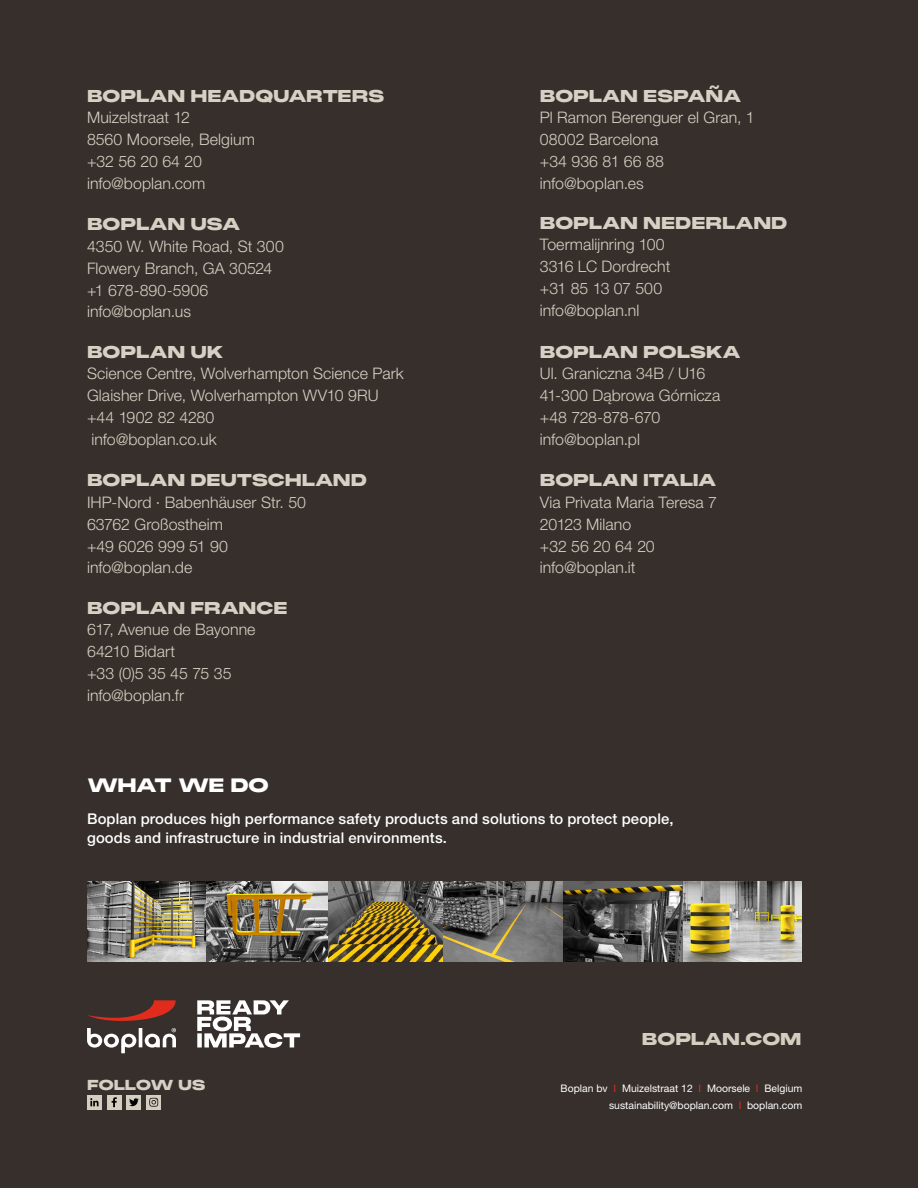
<style>
.page{position:relative;width:918px;height:1188px;background:#362f2b}
.page>*{position:absolute;margin:0;border:0;box-sizing:border-box;transform-origin:0 0}
.t1{font:900 18.9px "PP Monument Extended";letter-spacing:-.045em;color:#fff}
.t2{font:900 16.8px "PP Monument Extended";letter-spacing:-.03em;color:#d6d1c4}
.t3{font:900 16.65px "PP Monument Extended";letter-spacing:-.03em;color:#d3cebf}
.t4{font:300 15.9px/21.8px "Helvetica Neue LT Pro";letter-spacing:.005em;color:#d6d1c4}
.t5{font:500 14.85px/19.4px "Helvetica Neue LT Pro";letter-spacing:.01em;color:#fff}
.t6{font:900 14.1px "PP Monument Extended";letter-spacing:-.035em;color:#d6d1c5}
.t7{font:10.35px/16.4px "Helvetica Neue LT Pro";color:#fff;text-align:right}
.s1{color:#e12c1d}
</style>
<div class="page">
<svg style="left:88px;top:1000px;width:88px;height:21px"></svg>
<svg style="left:87px;top:1028px;width:89px;height:25px"></svg>
<svg style="left:197px;top:1000px;width:103px;height:48px"></svg>
<div style="left:107px;top:1095px;width:15px;height:15px;background:#d3cebf"></div>
<svg style="left:112px;top:1097px;width:5px;height:10px"></svg>
<div style="left:127px;top:1095px;width:14px;height:15px;background:#d3cebf"></div>
<svg style="left:129px;top:1098px;width:10px;height:8px"></svg>
<div style="left:146px;top:1095px;width:15px;height:15px;background:#d3cebf"></div>
<svg style="left:149px;top:1098px;width:9px;height:9px"></svg>
<div style="left:87px;top:1095px;width:15px;height:15px;background:#d3cebf"></div>
<svg style="left:90px;top:1098px;width:9px;height:8px"></svg>
<img style="left:88px;top:881px;width:118px;height:81px">
<svg style="left:327px;top:881px;width:117px;height:81px"></svg>
<svg style="left:444px;top:881px;width:119px;height:81px;background:#6e6c67"></svg>
<svg style="left:563px;top:881px;width:121px;height:81px"></svg>
<svg style="left:684px;top:881px;width:117px;height:81px;background:#a9a380"></svg>
<svg style="left:206px;top:881px;width:121px;height:81px;background:#7b7361"></svg>
<p class="t2" style="left:87px;top:84px;width:299px">BOPLAN HEADQUARTERS</p>
<p class="t4" style="left:87px;top:106px;width:169px">Muizelstraat 12<br>8560 Moorsele, Belgium +32 56 20 64 20 info@boplan.com</p>
<p class="t2" style="left:87px;top:213px;width:155px">BOPLAN USA</p>
<p class="t4" style="left:87px;top:235px;width:198px">4350 W. White Road, St 300<br>Flowery Branch, GA 30524 +1 678-890-5906 info@boplan.us</p>
<p class="t2" style="left:87px;top:340px;width:138px">BOPLAN UK</p>
<p class="t4" style="left:87px;top:362px;width:318px">Science Centre, Wolverhampton Science Park<br>Glaisher Drive, Wolverhampton WV10 9RU +44 1902 82 4280<br>info@boplan.co.uk</p>
<p class="t2" style="left:87px;top:469px;width:282px">BOPLAN DEUTSCHLAND</p>
<p class="t4" style="left:87px;top:491px;width:220px">IHP-Nord · Babenhäuser Str. 50<br>63762 Großostheim<br>+49 6026 999 51 90 info@boplan.de</p>
<p class="t2" style="left:87px;top:596px;width:202px">BOPLAN FRANCE</p>
<p class="t4" style="left:87px;top:619px;width:170px">617, Avenue de Bayonne<br>64210 Bidart<br>+33 (0)5 35 45 75 35 info@boplan.fr</p>
<p class="t2" style="left:540px;top:84px;width:203px">BOPLAN ESPAÑA</p>
<p class="t4" style="left:540px;top:106px;width:216px">Pl Ramon Berenguer el Gran, 1<br>08002 Barcelona<br>+34 936 81 66 88 info@boplan.es</p>
<p class="t2" style="left:540px;top:211px;width:249px">BOPLAN NEDERLAND</p>
<p class="t4" style="left:540px;top:234px;width:132px">Toermalijnring 100<br>3316 LC Dordrecht +31 85 13 07 500 info@boplan.nl</p>
<p class="t2" style="left:540px;top:340px;width:203px">BOPLAN POLSKA</p>
<p class="t4" style="left:540px;top:362px;width:182px">Ul. Graniczna 34B / U16<br>41-300 Dąbrowa Górnicza +48 728-878-670 info@boplan.pl</p>
<p class="t2" style="left:540px;top:469px;width:179px">BOPLAN ITALIA</p>
<p class="t4" style="left:540px;top:491px;width:179px">Via Privata Maria Teresa 7<br>20123 Milano<br>+32 56 20 64 20 info@boplan.it</p>
<p class="t1" style="left:87px;top:772px;width:184px">WHAT WE DO</p>
<p class="t5" style="left:87px;top:809px;width:588px">Boplan produces high performance safety products and solutions to protect people, goods and infrastructure in industrial environments.</p>
<p class="t6" style="left:87px;top:1075px;width:120px">FOLLOW US</p>
<p class="t3" style="left:642px;top:1027px;width:161px">BOPLAN.COM</p>
<p class="t7" style="left:561px;top:1080px;width:243px">Boplan bv <span class="s1">I</span> Muizelstraat 12 <span class="s1">I</span> Moorsele <span class="s1">I</span> Belgium sustainability@boplan.com <span class="s1">I</span> boplan.com</p>
</div>
